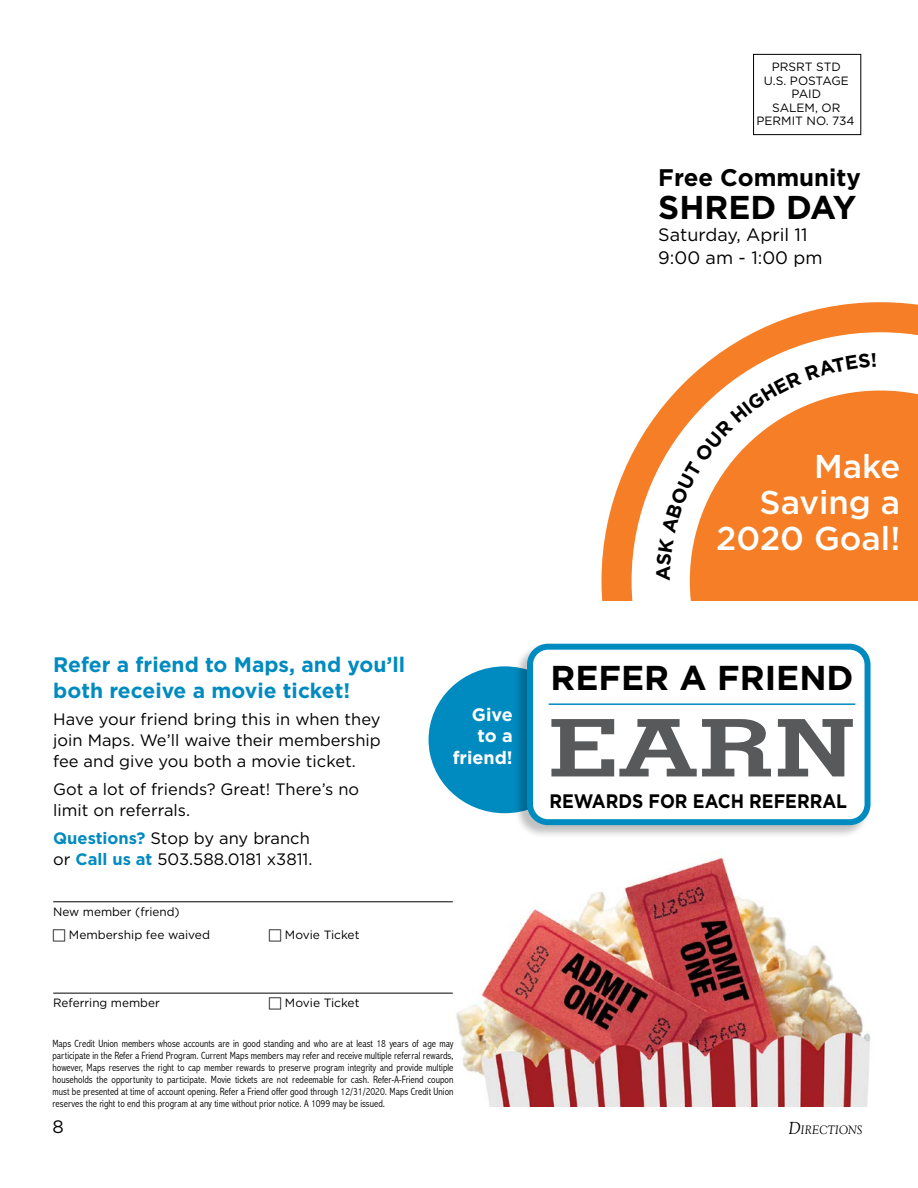
<style>
.page{position:relative;width:918px;height:1188px;background:#fff}
.page>*{position:absolute;margin:0;border:0;box-sizing:border-box;transform-origin:0 0}
.t1{font:700 79.5px "Memphis LT Std";color:#58595b;scale:1.42 1}
.t2{font:700 34.5px "Gotham";color:#000}
.t3{font:500 33px/36px "Gotham";color:#fff;text-align:right}
.t4{font:700 33px "Gotham";color:#000}
.t5{font:700 24px "Gotham";color:#000}
.t6{font:700 21px/25.2px "Gotham";color:#008bc0}
.t7{font:700 19.5px "Gotham";color:#000;scale:.9 1}
.t8{font:18px/22.5px "Gotham";color:#000}
.t9{font:700 18px/21.6px "Gotham";color:#fff;text-align:right}
.t10{font:16.5px/21px "Gotham";color:#000}
.t11{font:italic 12.6px "Goudy Old Style T";color:#000}
.t12{font:12px/13.5px "Gotham";color:#000;text-align:center}
.t13{font:300 condensed 10.5px/12px "Abadi";color:#000;text-align:justify}
.s1{font-weight:700;color:#008bc0}
.s2{font-size:18px}
</style>
<div class="page">
<img style="left:448px;top:853px;width:422px;height:254px">
<div style="left:429px;top:666px;width:152px;height:147px;background:#008bc0;border-radius:50%"></div>
<svg style="left:602px;top:302px;width:316px;height:298px"></svg>
<div style="left:690px;top:391px;width:228px;height:209px;background:#f57e26"></div>
<div style="left:753px;top:54px;width:108px;height:81px;border:1px solid #000"></div>
<div style="left:514px;top:643px;width:358px;height:196px;background:#000;opacity:.25"></div>
<div style="left:530px;top:647px;width:338px;height:175px;background:#fff;border-radius:18px"></div>
<div style="left:527px;top:644px;width:344px;height:181px;border:6px solid #008bc0;border-radius:18px"></div>
<hr style="left:549px;top:703px;width:306px;height:2px;background:#008bc0">
<hr style="left:53px;top:901px;width:400px;height:1px;background:#000">
<hr style="left:53px;top:993px;width:400px;height:1px;background:#000">
<svg style="left:656px;top:353px;width:220px;height:228px"></svg>
<p class="t12" style="left:757px;top:60px;width:100px">PRSRT STD<br>U.S. POSTAGE<br>PAID<br>SALEM, OR<br>PERMIT NO. 734</p>
<h3 class="t5" style="left:658px;top:161px;width:204px">Free Community</h3>
<h3 class="t4" style="left:658px;top:185px;width:200px">SHRED DAY</h3>
<h3 class="t8" style="left:658px;top:223px;width:166px">Saturday, April 11<br>9:00 am - 1:00 pm</h3>
<h3 class="t3" style="left:716px;top:448px;width:186px">Make<br>Saving a<br>2020 Goal!</h3>
<h3 class="t6" style="left:53px;top:652px;width:353px">Refer a friend to Maps, and you’ll both receive a movie ticket!</h3>
<h3 class="t10" style="left:53px;top:709px;width:329px;text-align:justify">Have your friend bring this in when they join Maps. We’ll waive their membership fee and give you both a movie ticket.</h3>
<h3 class="t10" style="left:53px;top:778px;width:308px">Got a lot of friends? Great! There’s no limit on referrals.</h3>
<h3 class="t10" style="left:53px;top:827px;width:261px"><span class="s1">Questions?</span> Stop by any branch or <span class="s1">Call us at</span> 503.588.0181 x3811.</h3>
<p class="t12" style="left:69px;top:900px;width:142px;line-height:23px;text-align:left;text-indent:-16px">New member (friend)<br>Membership fee waived</p>
<p class="t12" style="left:285px;top:927px;width:76px">Movie Ticket</p>
<h3 class="t9" style="left:453px;top:703px;width:62px">Give to a friend!</h3>
<p class="t12" style="left:53px;top:996px;width:108px">Referring member</p>
<p class="t12" style="left:285px;top:996px;width:76px">Movie Ticket</p>
<p class="t13" style="left:52px;top:1037px;width:403px">Maps Credit Union members whose accounts are in good standing and who are at least 18 years of age may participate in the Refer a Friend Program. Current Maps members may refer and receive multiple referral rewards, however, Maps reserves the right to cap member rewards to preserve program integrity and provide multiple households the opportunity to participate. Movie tickets are not redeemable for cash. Refer-A-Friend coupon must be presented at time of account opening. Refer a Friend offer good through 12/31/2020. Maps Credit Union reserves the right to end this program at any time without prior notice. A 1099 may be issued.</p>
<h2 class="t2" style="left:550px;top:655px;width:305px">REFER A FRIEND</h2>
<h1 class="t1" style="left:548px;top:698px;width:218px">EARN</h1>
<h3 class="t7" style="left:549px;top:788px;width:332px">REWARDS FOR EACH REFERRAL</h3>
<h3 class="t8" style="left:52px;top:1115px;width:13px">8</h3>
<p class="t11" style="left:788px;top:1123px;width:76px"><span class="s2">D</span>IRECTIONS</p>
</div>
